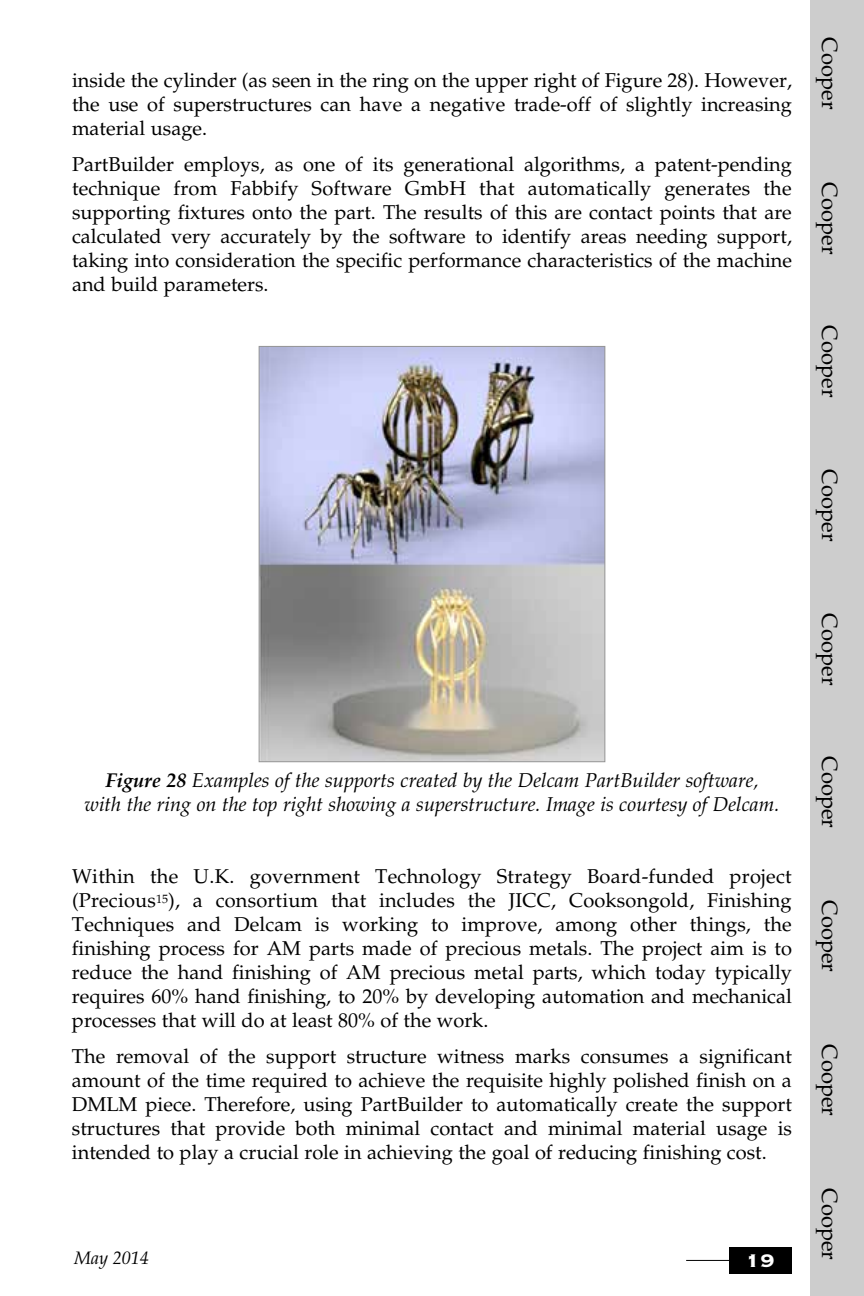
<style>
.page{position:relative;width:864px;height:1296px;background:#fff}
.page>*{position:absolute;margin:0;border:0;box-sizing:border-box;transform-origin:0 0}
.t1{font:24px "Copperplate Gothic Std 33 BC";color:#fff}
.t2{font:22px "Palatino LT Std";color:#000}
.t3{font:20px/24px "Palatino LT Std";color:#000;text-align:justify}
.t4{font:italic 20px/24px "Palatino LT Std";color:#000;text-align:center}
.t5{font:italic 18px "Palatino LT Std";color:#000}
.s1{font-weight:700}
</style>
<div class="page">
<hr style="left:686px;top:1260px;width:104px;height:1px;background:#000">
<div style="left:729px;top:1247px;width:63px;height:27px;background:#000"></div>
<div style="left:810px;top:720px;width:54px;height:144px;background:#cdcdcd"></div>
<div style="left:810px;top:864px;width:54px;height:144px;background:#cdcdcd"></div>
<div style="left:810px;top:1008px;width:54px;height:144px;background:#cdcdcd"></div>
<div style="left:810px;top:1152px;width:54px;height:144px;background:#cdcdcd"></div>
<div style="left:810px;top:577px;width:54px;height:144px;background:#cdcdcd"></div>
<div style="left:810px;top:433px;width:54px;height:144px;background:#cdcdcd"></div>
<div style="left:810px;top:289px;width:54px;height:144px;background:#cdcdcd"></div>
<div style="left:810px;top:146px;width:54px;height:144px;background:#cdcdcd"></div>
<div style="left:810px;top:0;width:54px;height:147px;background:#cdcdcd"></div>
<img style="left:261px;top:348px;width:342px;height:412px">
<div style="left:259px;top:346px;width:346px;height:416px;border:1px solid #959595"></div>
<p class="t3" style="left:72px;top:68px;width:722px">inside the cylinder (as seen in the ring on the upper right of Figure 28). However, the use of superstructures can have a negative trade-off of slightly increasing material usage.</p>
<p class="t3" style="left:72px;top:152px;width:722px">PartBuilder employs, as one of its generational algorithms, a patent-pending technique from Fabbify Software GmbH that automatically generates the supporting fixtures onto the part. The results of this are contact points that are calculated very accurately by the software to identify areas needing support, taking into consideration the specific performance characteristics of the machine and build parameters.</p>
<p class="t2" style="left:842px;top:37px;width:74px;rotate:90deg">Cooper</p>
<p class="t2" style="left:842px;top:182px;width:74px;rotate:90deg">Cooper</p>
<p class="t2" style="left:842px;top:325px;width:74px;rotate:90deg">Cooper</p>
<p class="t2" style="left:842px;top:469px;width:74px;rotate:90deg">Cooper</p>
<p class="t2" style="left:842px;top:613px;width:74px;rotate:90deg">Cooper</p>
<p class="t4" style="left:85px;top:768px;width:696px"><span class="s1">Figure 28</span> Examples of the supports created by the Delcam PartBuilder software, with the ring on the top right showing a superstructure. Image is courtesy of Delcam.</p>
<p class="t3" style="left:72px;top:864px;width:722px">Within the U.K. government Technology Strategy Board-funded project (Precious<sup>15</sup>), a consortium that includes the JICC, Cooksongold, Finishing Techniques and Delcam is working to improve, among other things, the finishing process for AM parts made of precious metals. The project aim is to reduce the hand finishing of AM precious metal parts, which today typically requires 60% hand finishing, to 20% by developing automation and mechanical processes that will do at least 80% of the work.</p>
<p class="t3" style="left:72px;top:1044px;width:722px">The removal of the support structure witness marks consumes a significant amount of the time required to achieve the requisite highly polished finish on a DMLM piece. Therefore, using PartBuilder to automatically create the support structures that provide both minimal contact and minimal material usage is intended to play a crucial role in achieving the goal of reducing finishing cost.</p>
<p class="t5" style="left:74px;top:1247px;width:76px">May 2014</p>
<p class="t1" style="left:746px;top:1249px;width:31px">19</p>
<p class="t2" style="left:842px;top:756px;width:74px;rotate:90deg">Cooper</p>
<p class="t2" style="left:842px;top:900px;width:74px;rotate:90deg">Cooper</p>
<p class="t2" style="left:842px;top:1044px;width:74px;rotate:90deg">Cooper</p>
<p class="t2" style="left:842px;top:1188px;width:74px;rotate:90deg">Cooper</p>
</div>
